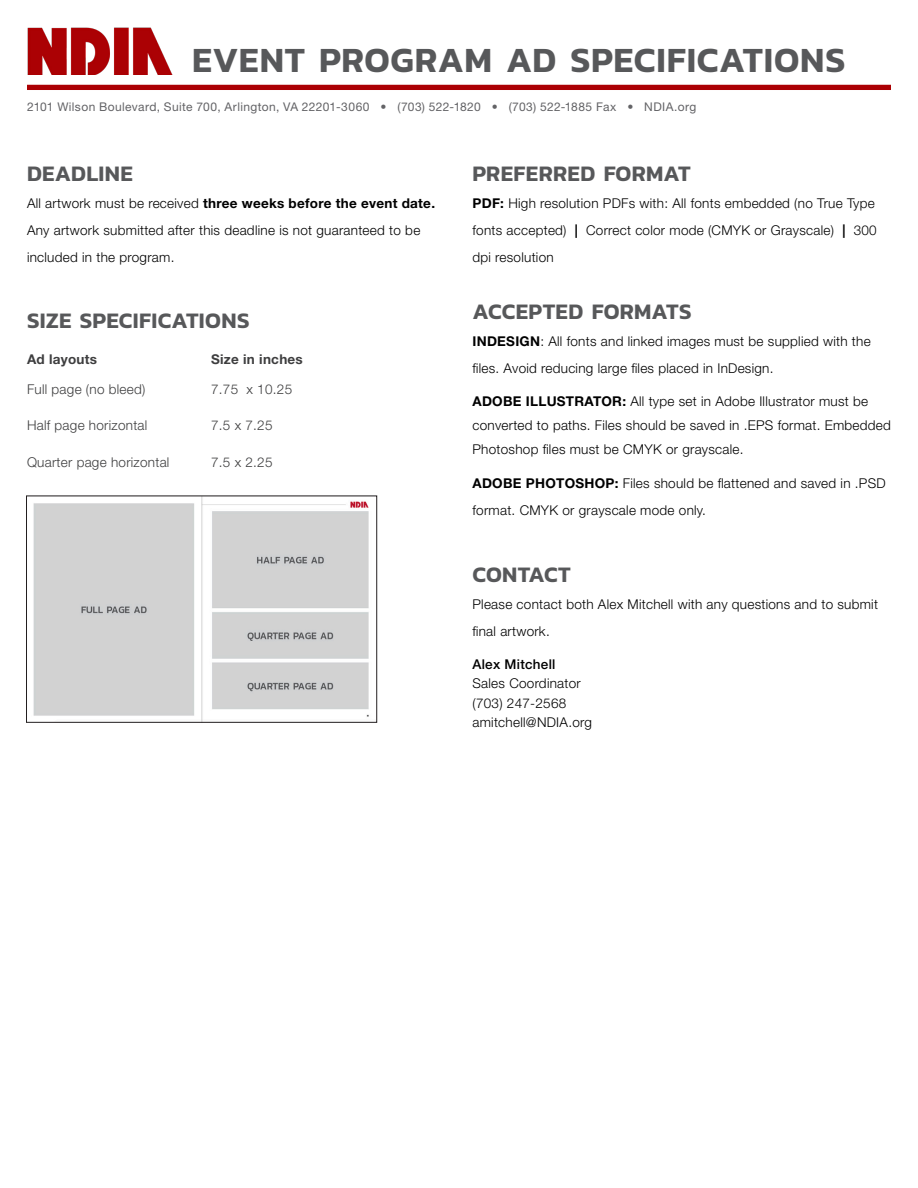
<style>
.page{position:relative;width:918px;height:1188px;background:#fff}
.page>*{position:absolute;margin:0;border:0;box-sizing:border-box;transform-origin:0 0}
.WID_Page_Title{font:600 36px "Kanit";letter-spacing:.015em;color:#57585a}
.Paragraph_Style_1{font:600 22.5px "Kanit";letter-spacing:.015em;color:#57585a}
.Paragraph_Style_2{font:300 13.5px/27px "Helvetica Neue LT Std";letter-spacing:.02em;color:#000}
.Paragraph_Style_2-2{font:300 13.5px "Helvetica Neue LT Std";letter-spacing:.02em;color:#3e3e3f}
.Paragraph_Style_2-3{font:700 13.5px "Helvetica Neue LT Std";letter-spacing:.02em;color:#3e3e3f}
.t1{font:12px "Helvetica Neue LT Std";letter-spacing:.03em;color:#636366}
.s1{font-weight:700}
.s2{font-weight:500}
</style>
<div class="page">
<div style="left:27px;top:85px;width:864px;height:5px;background:#ab0003"></div>
<img style="left:27px;top:27px;width:145px;height:48px">
<svg style="left:26px;top:496px;width:351px;height:227px"></svg>
<p class="WID_Page_Title" style="left:192px;top:32px;width:655px">EVENT PROGRAM AD SPECIFICATIONS</p>
<p class="t1" style="left:27px;top:100px;width:671px">2101 Wilson Boulevard, Suite 700, Arlington, VA 22201-3060 • (703) 522-1820 • (703) 522-1885 Fax • NDIA.org</p>
<p class="Paragraph_Style_1" style="left:27px;top:156px;width:107px">DEADLINE</p>
<p class="Paragraph_Style_2" style="left:27px;top:189px;width:410px">All artwork must be received <span class="s1">three weeks before the event date.<br></span>Any artwork submitted after this deadline is not guaranteed to be included in the program.</p>
<p class="Paragraph_Style_1" style="left:27px;top:303px;width:224px">SIZE SPECIFICATIONS</p>
<p class="Paragraph_Style_2-3" style="left:27px;top:351px;width:72px">Ad layouts</p>
<p class="Paragraph_Style_2-3" style="left:211px;top:351px;width:93px">Size in inches</p>
<p class="Paragraph_Style_2-2" style="left:27px;top:381px;width:120px">Full page (no bleed)</p>
<p class="Paragraph_Style_2-2" style="left:211px;top:381px;width:83px">7.75 x 10.25</p>
<p class="Paragraph_Style_2-2" style="left:27px;top:417px;width:122px">Half page horizontal</p>
<p class="Paragraph_Style_2-2" style="left:211px;top:417px;width:63px">7.5 x 7.25</p>
<p class="Paragraph_Style_2-2" style="left:27px;top:454px;width:144px">Quarter page horizontal</p>
<p class="Paragraph_Style_2-2" style="left:211px;top:454px;width:63px">7.5 x 2.25</p>
<p class="Paragraph_Style_1" style="left:472px;top:156px;width:220px">PREFERRED FORMAT</p>
<p class="Paragraph_Style_2" style="left:472px;top:189px;width:406px"><span class="s1">PDF:</span> High resolution PDFs with: All fonts embedded (no True Type fonts accepted) <span class="s1">|</span> Correct color mode (CMYK or Grayscale) <span class="s1">|</span> 300 dpi resolution</p>
<p class="Paragraph_Style_1" style="left:472px;top:294px;width:221px">ACCEPTED FORMATS</p>
<p class="Paragraph_Style_2" style="left:472px;top:327px;width:400px"><span class="s1">INDESIGN</span>: All fonts and linked images must be supplied with the files. Avoid reducing large files placed in InDesign.</p>
<p class="Paragraph_Style_2" style="left:472px;top:389px;width:420px;line-height:24px"><span class="s1">ADOBE ILLUSTRATOR:</span> All type set in Adobe Illustrator must be converted to paths. Files should be saved in .EPS format. Embedded<br>Photoshop files must be CMYK or grayscale.</p>
<p class="Paragraph_Style_2" style="left:472px;top:469px;width:415px"><span class="s1">ADOBE PHOTOSHOP:</span> Files should be flattened and saved in .PSD format. CMYK or grayscale mode only.</p>
<p class="Paragraph_Style_1" style="left:472px;top:557px;width:100px">CONTACT</p>
<p class="Paragraph_Style_2" style="left:472px;top:590px;width:407px">Please contact both Alex Mitchell with any questions and to submit final artwork.</p>
<p class="Paragraph_Style_2" style="left:472px;top:654px;width:121px;line-height:19.5px"><span class="s2">Alex Mitchell<br></span>Sales Coordinator (703) 247-2568 amitchell@NDIA.org</p>
</div>
